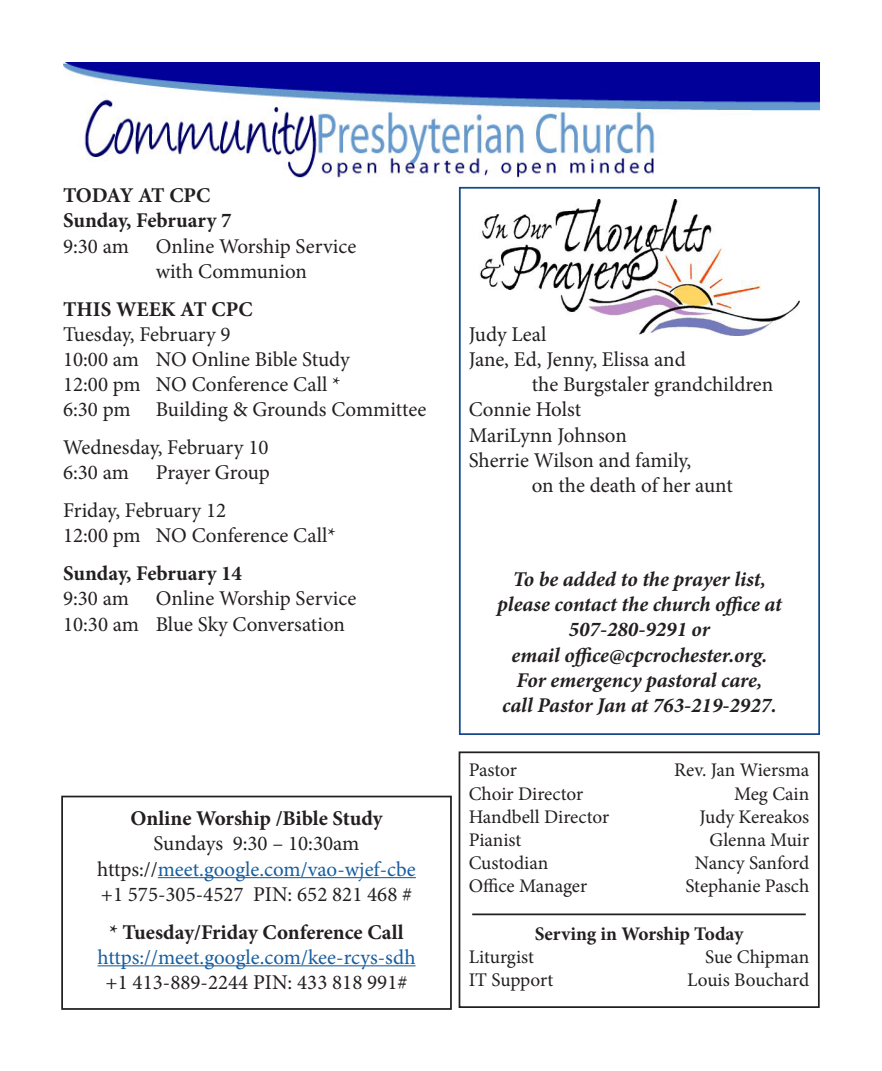
<style>
.page{position:relative;width:882px;height:1071px;background:#fff}
.page>*{position:absolute;margin:0;border:0;box-sizing:border-box;transform-origin:0 0}
.t1{font:21px "Minion Pro";color:#231f20}
.t2{font:italic 700 21px "Minion Pro";letter-spacing:-.005em;color:#231f20}
.t3{font:700 21px "Minion Pro";color:#231f20}
.t4{font:21px "Minion Pro";color:#175d9e}
.t5{font:700 21px "Minion Pro";letter-spacing:-.02em;color:#231f20}
.t6{font:19.25px "Minion Pro";letter-spacing:-.005em;color:#231f20}
.t7{font:700 19.25px "Minion Pro";color:#231f20}
.s1{color:#231f20}
</style>
<div class="page">
<div style="left:459px;top:751px;width:361px;height:257px;border:2px solid #231f20"></div>
<div style="left:459px;top:187px;width:361px;height:548px;border:2px solid #14498c"></div>
<img style="left:63px;top:63px;width:756px;height:115px">
<hr style="left:472px;top:914px;width:334px;height:1px;background:#231f20">
<img style="left:480px;top:200px;width:319px;height:135px">
<hr style="left:158px;top:877px;width:258px;height:1px;background:#175d9e">
<hr style="left:98px;top:965px;width:318px;height:1px;background:#175d9e">
<div style="left:61px;top:796px;width:391px;height:214px;border:2px solid #231f20"></div>
<p class="t5" style="left:63px;top:181px;width:149px">TODAY AT CPC</p>
<p class="t3" style="left:63px;top:206px;width:170px">Sunday, February 7</p>
<p class="t1" style="left:63px;top:232px;width:68px">9:30 am</p>
<p class="t1" style="left:156px;top:232px;width:202px">Online Worship Service</p>
<p class="t1" style="left:156px;top:257px;width:153px">with Communion</p>
<p class="t3" style="left:63px;top:294px;width:191px">THIS WEEK AT CPC</p>
<p class="t1" style="left:63px;top:320px;width:169px">Tuesday, February 9</p>
<p class="t1" style="left:63px;top:345px;width:288px">10:00 am NO Online Bible Study</p>
<p class="t1" style="left:63px;top:370px;width:279px">12:00 pm NO Conference Call *</p>
<p class="t1" style="left:63px;top:396px;width:365px">6:30 pm Building &amp; Grounds Committee</p>
<p class="t1" style="left:63px;top:433px;width:207px">Wednesday, February 10</p>
<p class="t1" style="left:63px;top:459px;width:68px">6:30 am</p>
<p class="t1" style="left:156px;top:459px;width:115px">Prayer Group</p>
<p class="t1" style="left:63px;top:496px;width:165px">Friday, February 12</p>
<p class="t1" style="left:63px;top:522px;width:274px">12:00 pm NO Conference Call*</p>
<p class="t3" style="left:63px;top:559px;width:181px">Sunday, February 14</p>
<p class="t1" style="left:63px;top:585px;width:68px">9:30 am</p>
<p class="t1" style="left:156px;top:585px;width:202px">Online Worship Service</p>
<p class="t1" style="left:63px;top:610px;width:284px">10:30 am Blue Sky Conversation</p>
<p class="t3" style="left:130px;top:804px;width:254px">Online Worship /Bible Study</p>
<p class="t1" style="left:154px;top:830px;width:207px">Sundays 9:30 – 10:30am</p>
<p class="t4" style="left:97px;top:855px;width:320px"><span class="s1">https://</span>meet.google.com/vao-wjef-cbe</p>
<p class="t1" style="left:101px;top:880px;width:313px">+1 575-305-4527 PIN: 652 821 468 #</p>
<p class="t3" style="left:110px;top:917px;width:296px">* Tuesday/Friday Conference Call</p>
<p class="t4" style="left:98px;top:943px;width:319px">https://meet.google.com/kee-rcys-sdh</p>
<p class="t1" style="left:106px;top:968px;width:303px">+1 413-889-2244 PIN: 433 818 991#</p>
<p class="t1" style="left:469px;top:320px;width:79px">Judy Leal</p>
<p class="t1" style="left:469px;top:345px;width:219px">Jane, Ed, Jenny, Elissa and</p>
<p class="t1" style="left:532px;top:370px;width:243px">the Burgstaler grandchildren</p>
<p class="t1" style="left:469px;top:396px;width:114px">Connie Holst</p>
<p class="t1" style="left:469px;top:421px;width:160px">MariLynn Johnson</p>
<p class="t1" style="left:469px;top:446px;width:224px">Sherrie Wilson and family,</p>
<p class="t1" style="left:532px;top:471px;width:203px">on the death of her aunt</p>
<p class="t2" style="left:513px;top:564px;width:255px">To be added to the prayer list,</p>
<p class="t2" style="left:497px;top:590px;width:286px">please contact the church office at</p>
<p class="t2" style="left:569px;top:615px;width:143px">507-280-9291 or</p>
<p class="t2" style="left:512px;top:640px;width:257px">email office@cpcrochester.org.</p>
<p class="t2" style="left:516px;top:665px;width:247px">For emergency pastoral care,</p>
<p class="t2" style="left:502px;top:690px;width:276px">call Pastor Jan at 763-219-2927.</p>
<p class="t6" style="left:469px;top:757px;width:50px">Pastor</p>
<p class="t6" style="left:674px;top:757px;width:137px">Rev. Jan Wiersma</p>
<p class="t6" style="left:469px;top:780px;width:116px">Choir Director</p>
<p class="t6" style="left:734px;top:780px;width:77px">Meg Cain</p>
<p class="t6" style="left:469px;top:804px;width:142px">Handbell Director</p>
<p class="t6" style="left:699px;top:804px;width:111px">Judy Kereakos</p>
<p class="t6" style="left:469px;top:827px;width:54px">Pianist</p>
<p class="t6" style="left:710px;top:827px;width:101px">Glenna Muir</p>
<p class="t6" style="left:469px;top:850px;width:81px">Custodian</p>
<p class="t6" style="left:695px;top:850px;width:116px">Nancy Sanford</p>
<p class="t6" style="left:469px;top:873px;width:120px">Office Manager</p>
<p class="t6" style="left:685px;top:873px;width:125px">Stephanie Pasch</p>
<p class="t7" style="left:535px;top:920px;width:210px">Serving in Worship Today</p>
<p class="t6" style="left:469px;top:944px;width:67px">Liturgist</p>
<p class="t6" style="left:705px;top:944px;width:106px">Sue Chipman</p>
<p class="t6" style="left:469px;top:967px;width:86px">IT Support</p>
<p class="t6" style="left:687px;top:967px;width:124px">Louis Bouchard</p>
</div>
